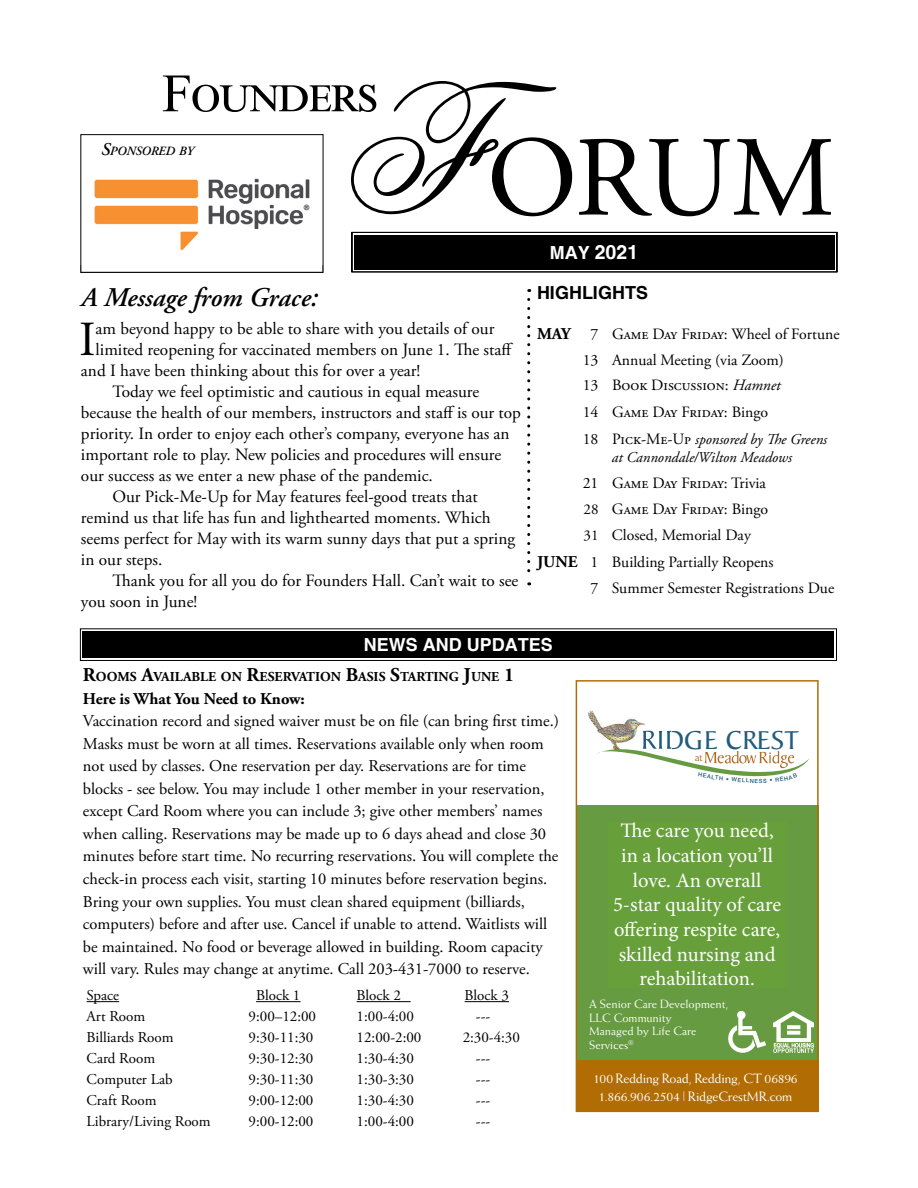
<style>
.page{position:relative;width:918px;height:1188px;background:#fff}
.page>*{position:absolute;margin:0;border:0;box-sizing:border-box;transform-origin:0 0}
.t1{font:114px "Adobe Garamond Pro";color:#000}
.t2{font:54px "Times New Roman";letter-spacing:-.025em;color:#000}
.t3{font:48.9px "Adobe Garamond Pro";color:#000}
.t4{font:27.9px "Baker Signet Std";letter-spacing:.02em;color:#225b7c}
.t5{font:italic 600 27px "Adobe Garamond Pro";color:#000}
.t6{font:20.55px/24.8px "Minion Pro";letter-spacing:-.005em;color:#fff;text-align:center}
.t7{font:19.5px/22.5px "Weiss";letter-spacing:.02em;color:#fff;text-align:center}
.t8{font:700 19.5px/22.5px "Weiss";color:#fff}
.t9{font:700 19.5px "Helvetica";color:#fff}
.t10{font:700 18px "Helvetica";color:#fff}
.t11{font:700 18px "Helvetica";color:#000}
.t12{font:17.25px "Adobe Garamond Pro";color:#000}
.t13{font:16.5px/22.5px "Adobe Garamond Pro";color:#000}
.t14{font:700 16.5px "Adobe Garamond Pro";color:#000}
.t15{font:15.75px/26.2px "Adobe Garamond Pro";color:#000}
.t16{font:15px "Adobe Garamond Pro";color:#000}
.t17{font:italic 15px/18px "Adobe Garamond Pro";color:#000;text-align:center}
.t18{font:700 13.65px "Adobe Garamond Pro";color:#000}
.t19{font:13.5px/18px "Weiss Std";letter-spacing:-.015em;color:#fff;text-align:center}
.t20{font:italic 600 12.6px "Adobe Garamond Pro";letter-spacing:-.015em;color:#000}
.t21{font:12px/13.5px "Weiss";color:#fff}
.t22{font:11.7px "Weiss";color:#b26e29}
.t23{font:500 5.7px "Helvetica Neue";color:#225b7c}
.s1{font-size:18px}
.s2{font-weight:700;font-size:16.5px}
.s3{font-style:italic}
.s4{font-style:normal;font-size:15.75px}
.s5{font-size:15px}
.s6{font-size:19.5px}
</style>
<div class="page">
<svg style="left:351px;top:81px;width:205px;height:133px"></svg>
<svg style="left:351px;top:231px;width:487px;height:42px;background:#1e1e1e"></svg>
<div style="left:356px;top:237px;width:476px;height:30px;border:1px solid #000"></div>
<svg style="left:527px;top:299px;width:3px;height:286px"></svg>
<svg style="left:79px;top:628px;width:758px;height:33px;background:#242424"></svg>
<div style="left:85px;top:633px;width:747px;height:23px;border:1px solid #000"></div>
<img style="left:82px;top:175px;width:239px;height:76px">
<div style="left:80px;top:134px;width:243px;height:139px;border:1px solid #000"></div>
<div style="left:576px;top:805px;width:243px;height:255px;background:#669b41"></div>
<img style="left:588px;top:710px;width:83px;height:35px">
<img style="left:643px;top:731px;width:14px;height:14px">
<img style="left:659px;top:731px;width:3px;height:14px">
<img style="left:667px;top:731px;width:4px;height:14px">
<img style="left:773px;top:1012px;width:40px;height:40px">
<img style="left:728px;top:1011px;width:38px;height:41px">
<div style="left:576px;top:1060px;width:243px;height:52px;background:#b16d03"></div>
<div style="left:576px;top:680px;width:243px;height:432px;border:2px solid #b16d03"></div>
<div style="left:608px;top:822px;width:178px;height:166px;background:#67a03a"></div>
<hr style="left:87px;top:1001px;width:32px;height:1px;background:#000">
<hr style="left:256px;top:1001px;width:44px;height:1px;background:#000">
<hr style="left:357px;top:1001px;width:54px;height:1px;background:#000">
<hr style="left:465px;top:1001px;width:44px;height:1px;background:#000">
<svg style="left:597px;top:745px;width:212px;height:32px"></svg>
<h2 class="t2" style="left:162px;top:55px;width:217px">Founders</h2>
<p class="t20" style="left:101px;top:143px;width:94px"><span class="s1">S</span>PONSORED BY</p>
<h1 class="t1" style="left:487px;top:110px;width:350px">ORUM</h1>
<p class="t10" style="left:520px;top:242px;width:151px">NOVEMBER 2015</p>
<p class="t9" style="left:550px;top:240px;width:90px"><span class="s1">MAY</span> 2021</p>
<p class="t11" style="left:537px;top:281px;width:113px">HIGHLIGHTS</p>
<p class="t15" style="left:583px;top:321px;width:258px;text-indent:-46px"><span class="s2">MAY</span> 7 Game Day Friday: Wheel of Fortune<br>13 Annual Meeting (via Zoom)</p>
<p class="t15" style="left:583px;top:371px;width:199px;line-height:27.8px">13 Book Discussion: <span class="s3">Hamnet<br></span>14 Game Day Friday: Bingo</p>
<p class="t17" style="left:583px;top:430px;width:246px"><span class="s4">18 Pick-Me-Up</span> sponsored by The Greens at Cannondale/Wilton Meadows</p>
<p class="t15" style="left:583px;top:470px;width:185px">21 Game Day Friday: Trivia</p>
<p class="t15" style="left:584px;top:497px;width:186px"><span class="s5">28</span> Game Day Friday: Bingo</p>
<p class="t15" style="left:584px;top:523px;width:169px"><span class="s5">31</span> Closed, Memorial Day</p>
<p class="t15" style="left:537px;top:549px;width:238px"><span class="s2">JUNE</span> 1 Building Partially Reopens</p>
<p class="t15" style="left:591px;top:575px;width:245px">7 Summer Semester Registrations Due</p>
<h3 class="t5" style="left:81px;top:282px;width:238px">A Message from Grace:</h3>
<h3 class="t3" style="left:79px;top:310px;width:18px">I</h3>
<p class="t12" style="left:96px;top:318px;width:400px">am beyond happy to be able to share with you details of our</p>
<p class="t12" style="left:96px;top:339px;width:419px">limited reopening for vaccinated members on June 1. The staff</p>
<p class="t12" style="left:81px;top:360px;width:341px">and I have been thinking about this for over a year!</p>
<p class="t12" style="left:112px;top:381px;width:368px">Today we feel optimistic and cautious in equal measure</p>
<p class="t12" style="left:81px;top:402px;width:442px">because the health of our members, instructors and staff is our top</p>
<p class="t12" style="left:81px;top:423px;width:430px">priority. In order to enjoy each other’s company, everyone has an</p>
<p class="t12" style="left:81px;top:444px;width:422px">important role to play. New policies and procedures will ensure</p>
<p class="t12" style="left:81px;top:465px;width:353px">our success as we enter a new phase of the pandemic.</p>
<p class="t12" style="left:112px;top:486px;width:367px">Our Pick-Me-Up for May features feel-good treats that</p>
<p class="t12" style="left:81px;top:507px;width:411px">remind us that life has fun and lighthearted moments. Which</p>
<p class="t12" style="left:81px;top:528px;width:436px">seems perfect for May with its warm sunny days that put a spring</p>
<p class="t12" style="left:81px;top:549px;width:83px">in our steps.</p>
<p class="t12" style="left:112px;top:570px;width:407px">Thank you for all you do for Founders Hall. Can’t wait to see</p>
<p class="t12" style="left:81px;top:591px;width:118px">you soon in June!</p>
<p class="t10" style="left:364px;top:634px;width:190px">NEWS AND UPDATES</p>
<p class="t18" style="left:83px;top:669px;width:433px"><span class="s6">R</span>OOMS <span class="s6">A</span>VAILABLE ON <span class="s6">R</span>ESERVATION <span class="s6">B</span>ASIS <span class="s6">S</span>TARTING <span class="s6">J</span>UNE <span class="s6">1</span></p>
<p class="t14" style="left:83px;top:689px;width:223px">Here is What You Need to Know:</p>
<p class="t13" style="left:83px;top:711px;width:478px">Vaccination record and signed waiver must be on file (can bring first time.)<br>Masks must be worn at all times. Reservations available only when room not used by classes. One reservation per day. Reservations are for time blocks - see below. You may include 1 other member in your reservation, except Card Room where you can include 3; give other members’ names when calling. Reservations may be made up to 6 days ahead and close 30 minutes before start time. No recurring reservations. You will complete the check-in process each visit, starting 10 minutes before reservation begins.<br>Bring your own supplies. You must clean shared equipment (billiards, computers) before and after use. Cancel if unable to attend. Waitlists will be maintained. No food or beverage allowed in building. Room capacity will vary. Rules may change at anytime. Call 203-431-7000 to reserve.</p>
<p class="t16" style="left:87px;top:986px;width:34px">Space</p>
<p class="t16" style="left:256px;top:986px;width:46px">Block 1</p>
<p class="t16" style="left:357px;top:986px;width:46px">Block 2</p>
<p class="t16" style="left:465px;top:986px;width:46px">Block 3</p>
<p class="t16" style="left:87px;top:1007px;width:60px">Art Room</p>
<p class="t16" style="left:249px;top:1007px;width:69px">9:00–12:00</p>
<p class="t16" style="left:357px;top:1007px;width:59px">1:00-4:00</p>
<p class="t16" style="left:476px;top:1007px;width:16px">---</p>
<p class="t16" style="left:87px;top:1028px;width:88px">Billiards Room</p>
<p class="t16" style="left:249px;top:1028px;width:66px">9:30-11:30</p>
<p class="t16" style="left:357px;top:1028px;width:66px">12:00-2:00</p>
<p class="t16" style="left:463px;top:1028px;width:59px">2:30-4:30</p>
<p class="t16" style="left:87px;top:1049px;width:70px">Card Room</p>
<p class="t16" style="left:249px;top:1049px;width:66px">9:30-12:30</p>
<p class="t16" style="left:357px;top:1049px;width:59px">1:30-4:30</p>
<p class="t16" style="left:476px;top:1049px;width:16px">---</p>
<p class="t16" style="left:87px;top:1070px;width:87px">Computer Lab</p>
<p class="t16" style="left:249px;top:1070px;width:66px">9:30-11:30</p>
<p class="t16" style="left:357px;top:1070px;width:59px">1:30-3:30</p>
<p class="t16" style="left:476px;top:1070px;width:16px">---</p>
<p class="t16" style="left:87px;top:1091px;width:71px">Craft Room</p>
<p class="t16" style="left:249px;top:1091px;width:66px">9:00-12:00</p>
<p class="t16" style="left:357px;top:1091px;width:59px">1:30-4:30</p>
<p class="t16" style="left:476px;top:1091px;width:16px">---</p>
<p class="t16" style="left:87px;top:1112px;width:126px">Library/Living Room</p>
<p class="t16" style="left:249px;top:1112px;width:66px">9:00-12:00</p>
<p class="t16" style="left:357px;top:1112px;width:59px">1:00-4:00</p>
<p class="t16" style="left:476px;top:1112px;width:16px">---</p>
<h3 class="t4" style="left:641px;top:725px;width:160px">RIDGE CREST</h3>
<p class="t23" style="left:754px;top:776px;width:5px">E</p>
<p class="t22" style="left:695px;top:750px;width:9px">at</p>
<p class="t6" style="left:613px;top:818px;width:170px">The care you need, in a location you’ll love. An overall<br>5-star quality of care offering respite care, skilled nursing and rehabilitation.</p>
<p class="t8" style="left:611px;top:822px;width:178px">The care you need, in a location you'll love.</p>
<p class="t7" style="left:612px;top:867px;width:175px">An overall 5-star rated community offering assisted living, skilled nursing,</p>
<p class="t21" style="left:589px;top:997px;width:141px">A Senior Care Development,<br>LLC Community<br>Managed by Life Care<br>Services<sup>®</sup></p>
<p class="t19" style="left:593px;top:1070px;width:206px">100 Redding Road, Redding, CT 06896<br>1.866.906.2504 | RidgeCrestMR.com</p>
</div>
